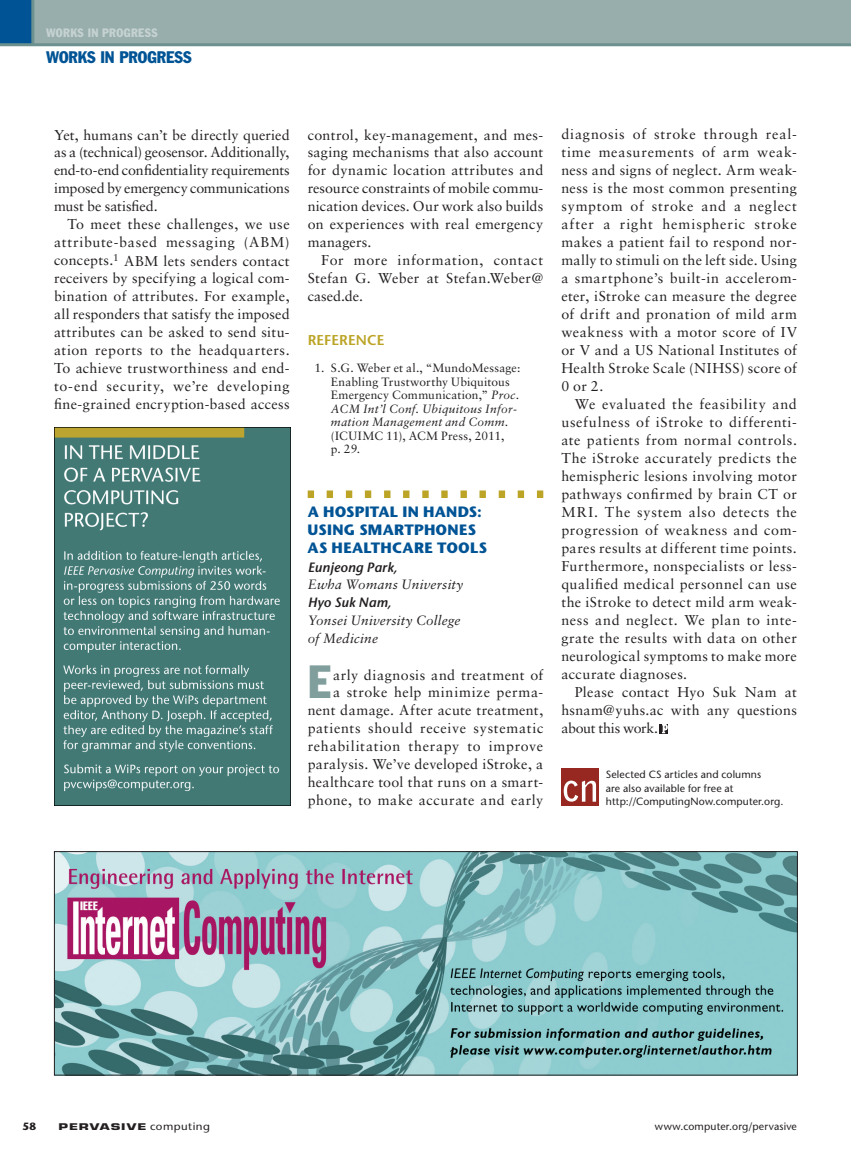
<style>
.page{position:relative;width:851px;height:1161px;background:#fff}
.page>*{position:absolute;margin:0;border:0;box-sizing:border-box;transform-origin:0 0}
.t1{font:condensed 45.75px "Franklin Gothic Std";color:#809e9c}
.t2{font:condensed 16.5px "Franklin Gothic Std";color:#005495}
.t3{font:700 15px/18px "Stone Sans Std";letter-spacing:.015em;color:#005495}
.t4{font:14.25px/18px "Sabon LT Std";letter-spacing:.025em;color:#231f20;text-align:justify}
.t5{font:600 14.25px "Stone Sans Std";letter-spacing:.005em;color:#bba426}
.t6{font:italic 13.5px/18px "Sabon LT Std";letter-spacing:.015em;color:#231f20}
.t7{font:italic 600 13.5px "Stone Sans Std";letter-spacing:.005em;color:#231f20}
.t8{font:12px/13.5px "Sabon LT Std";letter-spacing:.015em;color:#231f20}
.t9{font:condensed 12px "Franklin Gothic Std";letter-spacing:.035em;color:#c5d2d1}
.t10{font:500 10.5px/13.5px "Stone Sans Std";letter-spacing:.01em;color:#231f20}
.t11{font:700 10.5px "Stone Sans Std";color:#231f20}
.t12{font:700 9px "Eurostile LT Std";letter-spacing:.07em;color:#231f20;scale:1.5 1}
.s1{font-style:italic}
.s2{font-family:"Stone Sans Std";font-weight:500;font-size:10.5px}
</style>
<div class="page">
<div style="left:0;top:0;width:34px;height:45px;background:#005495"></div>
<div style="left:34px;top:0;width:816px;height:45px;background:#97aead"></div>
<hr style="left:31px;top:0;width:3px;height:46px;background:#6d918f">
<hr style="left:850px;top:0;width:1px;height:45px;background:#97aead">
<hr style="left:0;top:43px;width:850px;height:3px;background:#6d918f">
<svg style="left:308px;top:490px;width:235px;height:8px"></svg>
<div style="left:659px;top:724px;width:9px;height:10px;background:#231f20"></div>
<svg style="left:662px;top:724px;width:6px;height:9px"></svg>
<div style="left:561px;top:768px;width:37px;height:37px;background:#962821"></div>
<svg style="left:563px;top:781px;width:33px;height:21px"></svg>
<img style="left:56px;top:853px;width:739px;height:221px">
<div style="left:54px;top:851px;width:743px;height:225px;border:1px solid #231f20"></div>
<img style="left:54px;top:428px;width:236px;height:378px">
<p class="t9" style="left:46px;top:26px;width:113px">WORKS IN PROGRESS</p>
<p class="t2" style="left:46px;top:47px;width:147px">WORKS IN PROGRESS</p>
<p class="t4" style="left:54px;top:125px;width:237px">Yet, humans can’t be directly queried as a (technical) geosensor. Additionally, end-to-end confidentiality requirements imposed by emergency communications must be satisfied.</p>
<p class="t4" style="left:54px;top:215px;width:237px;text-indent:13px">To meet these challenges, we use attribute-based messaging (ABM) concepts.<sup>1</sup> ABM lets senders contact receivers by specifying a logical com&shy;bination of attributes. For example, all responders that satisfy the imposed attributes can be asked to send situ&shy;ation reports to the headquarters.<br>To achieve trustworthiness and end&shy;to-end security, we’re developing fine-grained encryption-based access</p>
<p class="t4" style="left:308px;top:125px;width:237px">control, key-management, and mes&shy;saging mechanisms that also account for dynamic location attributes and resource constraints of mobile commu&shy;nication devices. Our work also builds on experiences with real emergency managers.</p>
<p class="t4" style="left:308px;top:251px;width:237px;text-indent:13px">For more information, contact Stefan G. Weber at Stefan.Weber@ cased.de.</p>
<p class="t5" style="left:308px;top:331px;width:78px">REFERENC E</p>
<p class="t8" style="left:331px;top:361px;width:191px;text-indent:-16px">1. S.G. Weber et al., “MundoMessage:<br>Enabling Trustworthy Ubiquitous Emergency Communication,” <span class="s1">Proc.<br>ACM Int’l Conf. Ubiquitous Infor&shy;mation Management and Comm.</span></p>
<p class="t8" style="left:331px;top:428px;width:175px">(ICUIMC 11), ACM Press, 2011, p. 29.</p>
<p class="t3" style="left:308px;top:503px;width:42px">A HOSPI</p>
<p class="t3" style="left:370px;top:503px;width:36px">TAL IN</p>
<p class="t3" style="left:423px;top:503px;width:60px">HANDS:</p>
<p class="t3" style="left:307px;top:521px;width:3px">USING</p>
<p class="t3" style="left:307px;top:521px;width:179px;text-indent:52px">SMARTPHONES<br>AS HE ALTHCARE TOOLS</p>
<p class="t7" style="left:308px;top:559px;width:91px">Eunjeong Park,</p>
<p class="t6" style="left:308px;top:576px;width:157px">Ewha Womans University</p>
<p class="t7" style="left:308px;top:595px;width:85px">Hyo Suk Nam,</p>
<p class="t6" style="left:308px;top:612px;width:154px">Yonsei University College of Medicine</p>
<h1 class="t1" style="left:308px;top:653px;width:22px">E</h1>
<p class="t4" style="left:308px;top:665px;width:237px;text-align:right">arly diagnosis and treatment of<br>a stroke help minimize perma&shy;nent damage. After acute treatment, patients should receive systematic rehabilitation therapy to improve paralysis. We’ve developed iStroke, a healthcare tool that runs on a smart&shy;phone, to make accurate and early</p>
<p class="t4" style="left:561px;top:125px;width:237px">diagnosis of stroke through real&shy;time measurements of arm weak&shy;ness and signs of neglect. Arm weak&shy;ness is the most common presenting symptom of stroke and a neglect after a right hemispheric stroke makes a patient fail to respond nor&shy;mally to stimuli on the left side. Using a smartphone’s built-in accelerom&shy;eter, iStroke can measure the degree of drift and pronation of mild arm weakness with a motor score of IV or V and a US National Institutes of Health Stroke Scale (NIHSS) score of 0 or 2.</p>
<p class="t4" style="left:561px;top:395px;width:237px;text-indent:13px">We evaluated the feasibility and usefulness of iStroke to differenti&shy;ate patients from normal controls.<br>The iStroke accurately predicts the hemispheric lesions involving motor pathways confirmed by brain CT or MRI. The system also detects the progression of weakness and com&shy;pares results at different time points.<br>Furthermore, nonspecialists or less&shy;qualified medical personnel can use the iStroke to detect mild arm weak&shy;ness and neglect. We plan to inte&shy;grate the results with data on other neurological symptoms to make more accurate diagnoses.</p>
<p class="t4" style="left:561px;top:683px;width:237px;text-indent:13px">Please contact Hyo Suk Nam at hsnam@yuhs.ac with any questions about this work.</p>
<p class="t10" style="left:606px;top:768px;width:179px">Selected CS articles and columns<br>are also available for free at http://ComputingNow.computer.org.</p>
<p class="t11" style="left:22px;top:1120px;width:15px">58</p>
<p class="t12" style="left:58px;top:1121px;width:102px">PERVASIVE <span class="s2">computing</span></p>
<p class="t10" style="left:655px;top:1119px;width:143px">www.computer.org/pervasive</p>
</div>
